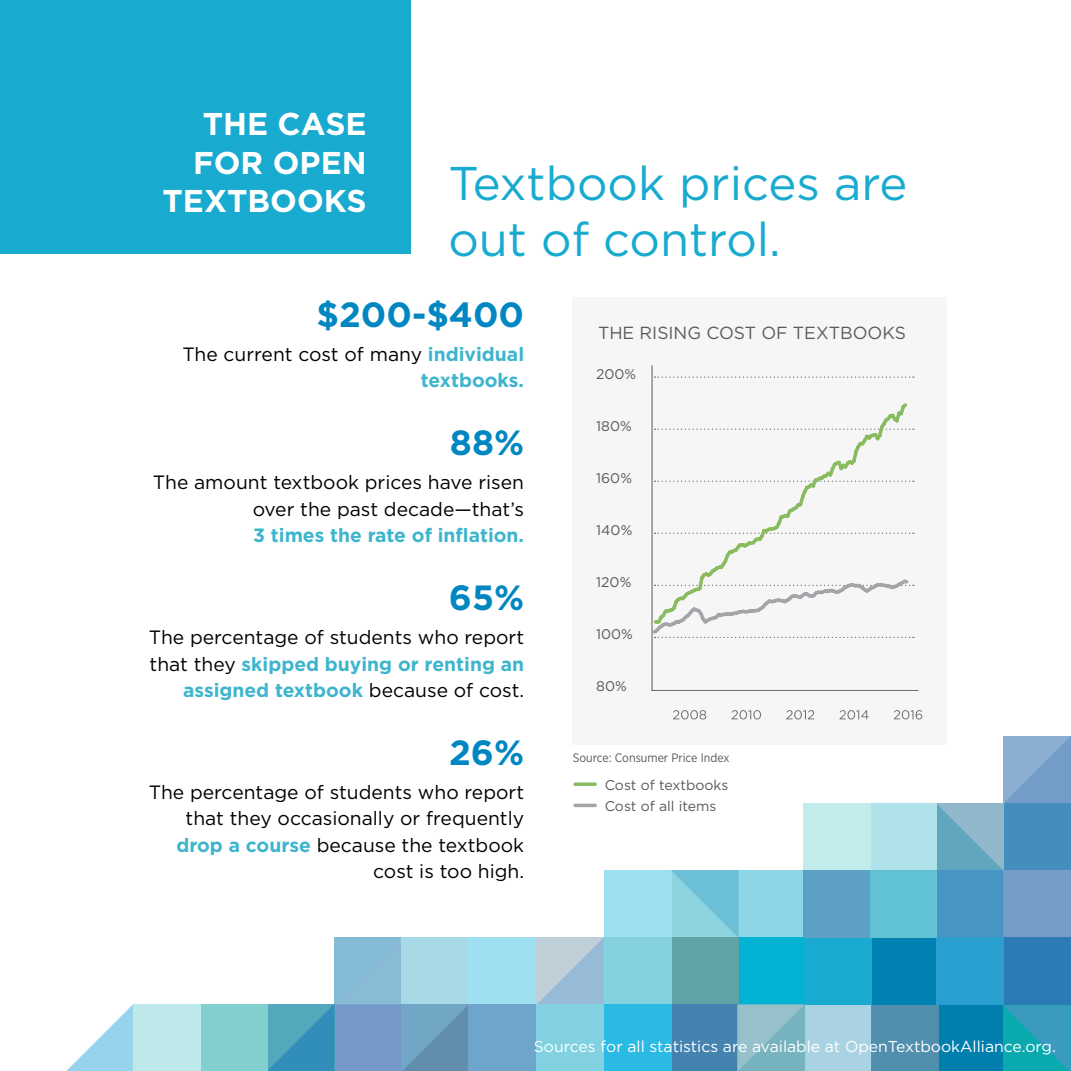
<style>
.page{position:relative;width:1071px;height:1071px;background:#fff}
.page>*{position:absolute;margin:0;border:0;box-sizing:border-box;transform-origin:0 0}
.t1{font:47.25px/56px "Gotham";color:#18abcf}
.t2{font:700 35px "Gotham";color:#0087c1}
.t3{font:700 31.5px/38.5px "Gotham";color:#fff;text-align:right}
.t4{font:19.25px/26.2px "Gotham";color:#000;text-align:right}
.t5{font:700 19.25px "Gotham";color:#3eb5cd}
.t6{font:17.5px "Gotham";color:#5a5b5d}
.t7{font:15.75px "Gotham";color:#fff}
.t8{font:14px/21px "Gotham";color:#58595b}
.t9{font:12.25px "Gotham Narrow";color:#58595b}
.s1{font-weight:700;color:#3eb5cd}
</style>
<div class="page">
<div style="left:0;top:0;width:410px;height:253px;background:#18abcf"></div>
<svg style="left:937px;top:736px;width:134px;height:135px"></svg>
<div style="left:936px;top:870px;width:67px;height:68px;background:#4894c4"></div>
<div style="left:871px;top:937px;width:66px;height:68px;background:#0083b2"></div>
<div style="left:1004px;top:870px;width:67px;height:68px;background:#759dc7"></div>
<div style="left:1004px;top:937px;width:67px;height:69px;background:#2c7bb5"></div>
<div style="left:936px;top:1005px;width:67px;height:66px;background:#007ead"></div>
<svg style="left:1004px;top:1005px;width:67px;height:66px;background:#22a1b6"></svg>
<div style="left:804px;top:1005px;width:67px;height:66px;background:#a9d3e2"></div>
<div style="left:870px;top:803px;width:67px;height:68px;background:#b0e2ea"></div>
<div style="left:738px;top:870px;width:67px;height:68px;background:#8dd6e8"></div>
<div style="left:738px;top:937px;width:67px;height:68px;background:#00b3d2"></div>
<svg style="left:536px;top:937px;width:68px;height:67px;background:#aac4d7"></svg>
<div style="left:803px;top:803px;width:68px;height:68px;background:#c2ebeb"></div>
<div style="left:804px;top:937px;width:67px;height:68px;background:#18abcf"></div>
<div style="left:604px;top:870px;width:67px;height:68px;background:#9fdff2"></div>
<div style="left:803px;top:870px;width:68px;height:68px;background:#5ca1c5"></div>
<div style="left:671px;top:937px;width:68px;height:68px;background:#5fa3a6"></div>
<div style="left:604px;top:937px;width:67px;height:68px;background:#84d1df"></div>
<div style="left:671px;top:1005px;width:68px;height:66px;background:#4482b0"></div>
<div style="left:604px;top:1004px;width:67px;height:67px;background:#2abae4"></div>
<div style="left:469px;top:937px;width:67px;height:68px;background:#9fdff2"></div>
<div style="left:536px;top:1004px;width:68px;height:67px;background:#81d1e0"></div>
<div style="left:469px;top:1004px;width:67px;height:67px;background:#6fa5ca"></div>
<svg style="left:671px;top:870px;width:68px;height:68px;background:#7bc9db"></svg>
<div style="left:936px;top:937px;width:68px;height:68px;background:#289fcf"></div>
<div style="left:870px;top:870px;width:67px;height:68px;background:#61c2d4"></div>
<div style="left:871px;top:1005px;width:68px;height:66px;background:#508fad"></div>
<div style="left:200px;top:1004px;width:67px;height:67px;background:#83cfd0"></div>
<svg style="left:737px;top:1004px;width:68px;height:67px;background:#85b9c4"></svg>
<svg style="left:267px;top:937px;width:202px;height:134px"></svg>
<div style="left:572px;top:297px;width:374px;height:448px;background:#f6f6f6"></div>
<div style="left:133px;top:1004px;width:67px;height:67px;background:#bde9ea"></div>
<svg style="left:66px;top:1004px;width:67px;height:67px"></svg>
<svg style="left:673px;top:710px;width:33px;height:10px"></svg>
<svg style="left:731px;top:710px;width:30px;height:10px"></svg>
<svg style="left:786px;top:710px;width:28px;height:10px"></svg>
<svg style="left:839px;top:710px;width:30px;height:10px"></svg>
<svg style="left:894px;top:710px;width:28px;height:10px"></svg>
<hr style="left:651px;top:690px;width:268px;height:1px;background:#6d6e71">
<svg style="left:655px;top:377px;width:259px;height:1px"></svg>
<hr style="left:652px;top:365px;width:1px;height:325px;background:#58595b">
<svg style="left:652px;top:400px;width:258px;height:177px"></svg>
<svg style="left:651px;top:577px;width:263px;height:61px"></svg>
<hr style="left:575px;top:804px;width:20px;height:3px;background:#a3a5a8">
<svg style="left:575px;top:782px;width:20px;height:4px"></svg>
<h3 class="t3" style="left:163px;top:105px;width:206px">The case for open textbooks</h3>
<h1 class="t1" style="left:448px;top:154px;width:461px">Textbook prices are out of control.</h1>
<h2 class="t2" style="left:317px;top:291px;width:209px">$200-$400</h2>
<p class="t4" style="left:182px;top:340px;width:343px">The current cost of many <span class="s1">individual textbooks.</span></p>
<h2 class="t2" style="left:450px;top:420px;width:76px">88%</h2>
<p class="t4" style="left:153px;top:469px;width:373px">The amount textbook prices have risen over the past decade—that’s</p>
<p class="t5" style="left:253px;top:522px;width:273px">3 times the rate of inflation.</p>
<h2 class="t2" style="left:449px;top:575px;width:77px">65%</h2>
<p class="t4" style="left:149px;top:624px;width:377px">The percentage of students who report that they <span class="s1">skipped buying or renting an assigned textbook</span> because of cost.</p>
<h2 class="t2" style="left:449px;top:729px;width:77px">26%</h2>
<p class="t4" style="left:149px;top:779px;width:377px">The percentage of students who report that they occasionally or frequently <span class="s1">drop a course</span> because the textbook cost is too high.</p>
<p class="t6" style="left:598px;top:322px;width:310px">The rising cost of textbooks</p>
<p class="t8" style="left:596px;top:363px;width:42px">200%</p>
<p class="t8" style="left:596px;top:415px;width:37px">180%</p>
<p class="t8" style="left:596px;top:467px;width:37px">160%</p>
<p class="t8" style="left:596px;top:519px;width:38px">140%</p>
<p class="t8" style="left:596px;top:572px;width:37px">120%</p>
<p class="t8" style="left:596px;top:624px;width:38px">100%</p>
<p class="t8" style="left:596px;top:676px;width:32px">80%</p>
<p class="t9" style="left:573px;top:750px;width:158px">Source: Consumer Price Index</p>
<p class="t8" style="left:605px;top:774px;width:125px">Cost of textbooks<br>Cost of all items</p>
<p class="t7" style="left:534px;top:1036px;width:523px">Sources for all statistics are available at OpenTextbookAlliance.org.</p>
</div>
